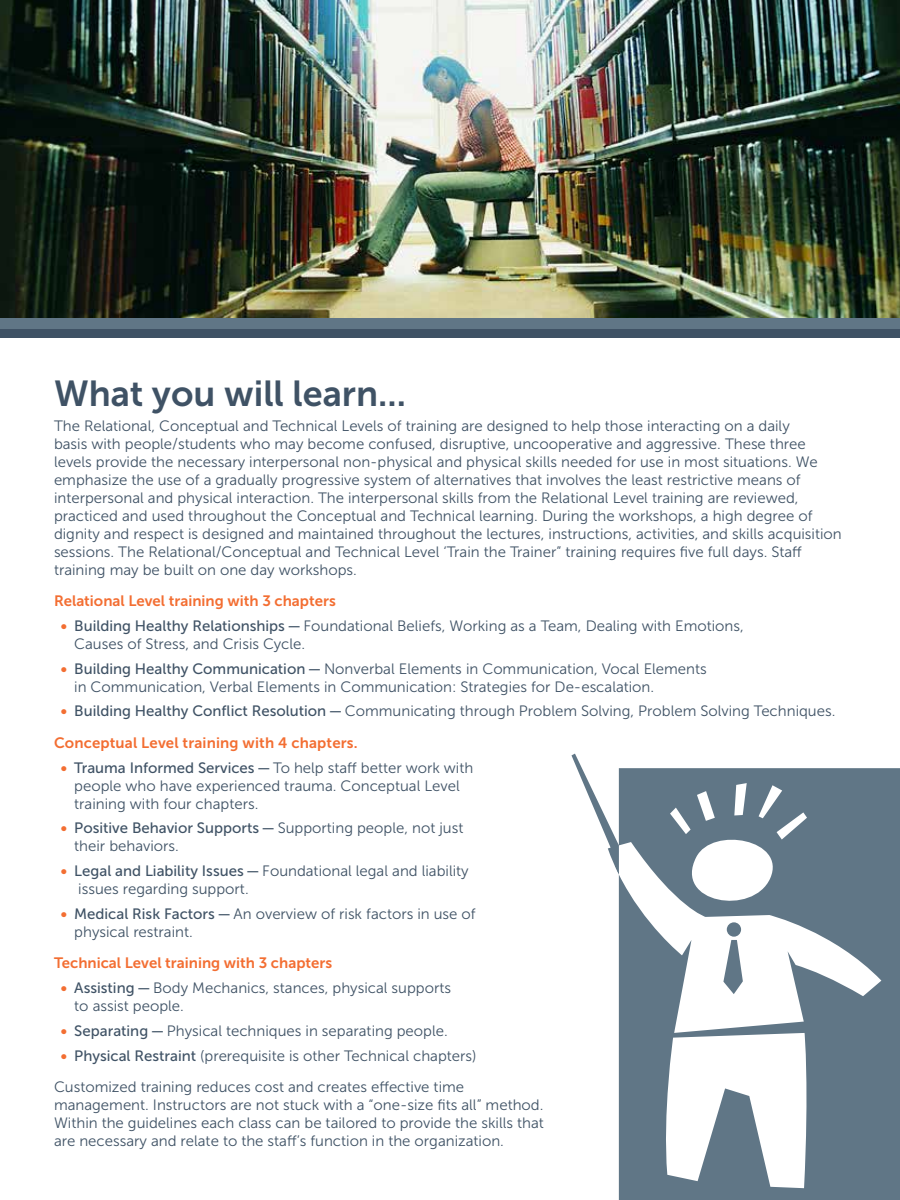
<style>
.page{position:relative;width:900px;height:1200px;background:#fff}
.page>*{position:absolute;margin:0;border:0;box-sizing:border-box;transform-origin:0 0}
.t1{font:36px "Museo Sans 700";color:#3f5265}
.t2{font:15px/18px "Museo Sans 300";color:#3f5265}
.t3{font:15px "Museo Sans 700";color:#f36e32}
.t4{font:15px "Museo Sans 500";color:#3f5265}
.s1{font-family:"Museo Sans 700";color:#f36e32}
.s2{font-family:"Museo Sans 500"}
.s3{font-family:"Museo Sans 300"}
</style>
<div class="page">
<div style="left:0;top:6px;width:900px;height:332px;background:#3f5265"></div>
<div style="left:0;top:0;width:900px;height:328px;background:#607686"></div>
<img style="left:0;top:0;width:900px;height:317px">
<svg style="left:571px;top:754px;width:329px;height:446px;fill:#607686"></svg>
<h1 class="t1" style="left:54px;top:373px;width:353px">What you will learn...</h1>
<p class="t2" style="left:54px;top:416px;width:789px">The Relational, Conceptual and Technical Levels of training are designed to help those interacting on a daily<br>basis with people/students who may become confused, disruptive, uncooperative and aggressive. These three levels provide the necessary interpersonal non-physical and physical skills needed for use in most situations. We emphasize the use of a gradually progressive system of alternatives that involves the least restrictive means of interpersonal and physical interaction. The interpersonal skills from the Relational Level training are reviewed, practiced and used throughout the Conceptual and Technical learning. During the workshops, a high degree of dignity and respect is designed and maintained throughout the lectures, instructions, activities, and skills acquisition sessions. The Relational/Conceptual and Technical Level ‘Train the Trainer” training requires five full days. Staff training may be built on one day workshops.</p>
<p class="t3" style="left:54px;top:592px;width:283px">Relational Level training with 3 chapters</p>
<p class="t2" style="left:74px;top:617px;width:671px;text-indent:-14px"><span class="s1">•</span> <span class="s2">Building Healthy Relationships —</span> Foundational Beliefs, Working as a Team, Dealing with Emotions,<br>Causes of Stress, and Crisis Cycle.</p>
<p class="t2" style="left:74px;top:659px;width:634px;text-indent:-14px"><span class="s1">•</span> <span class="s2">Building Healthy Communication —</span> Nonverbal Elements in Communication, Vocal Elements in Communication, Verbal Elements in Communication: Strategies for De-escalation.</p>
<p class="t2" style="left:61px;top:702px;width:776px"><span class="s1">•</span> <span class="s2">Building Healthy Conflict Resolution —</span> Communicating through Problem Solving, Problem Solving Techniques.</p>
<p class="t3" style="left:54px;top:734px;width:305px">Conceptual Level training with 4 chapters.</p>
<p class="t2" style="left:74px;top:758px;width:401px;text-indent:-14px"><span class="s1">•</span> <span class="s2">Trauma Informed Services —</span> To help staff better work with people who have experienced trauma. Conceptual Level training with four chapters.</p>
<p class="t4" style="left:61px;top:820px;width:404px"><span class="s1">•</span> Positive Behavior Supports — <span class="s3">Supporting people, not just</span></p>
<p class="t2" style="left:74px;top:837px;width:106px">their behaviors.</p>
<p class="t2" style="left:78px;top:862px;width:392px;text-indent:-18px"><span class="s1">•</span> <span class="s2">Legal and Liability Issues —</span> Foundational legal and liability issues regarding support.</p>
<p class="t2" style="left:74px;top:905px;width:403px;text-indent:-14px"><span class="s1">•</span> <span class="s2">Medical Risk Factors —</span> An overview of risk factors in use of physical restraint.</p>
<p class="t3" style="left:54px;top:955px;width:280px">Technical Level training with 3 chapters</p>
<p class="t2" style="left:74px;top:979px;width:378px;text-indent:-14px"><span class="s1">•</span> <span class="s2">Assisting —</span> Body Mechanics, stances, physical supports to assist people.</p>
<p class="t2" style="left:61px;top:1022px;width:389px"><span class="s1">•</span> <span class="s2">Separating —</span> Physical techniques in separating people.</p>
<p class="t2" style="left:54px;top:1040px;width:424px;line-height:31.5px;text-indent:7px"><span class="s1">•</span> <span class="s2">Physical Restraint</span> (prerequisite is other Technical chapters)<br>Customized training reduces cost and creates effective time</p>
<p class="t2" style="left:54px;top:1096px;width:491px;text-align:justify">management. Instructors are not stuck with a “one-size fits all” method.<br>Within the guidelines each class can be tailored to provide the skills that are necessary and relate to the staff’s function in the organization.</p>
</div>
